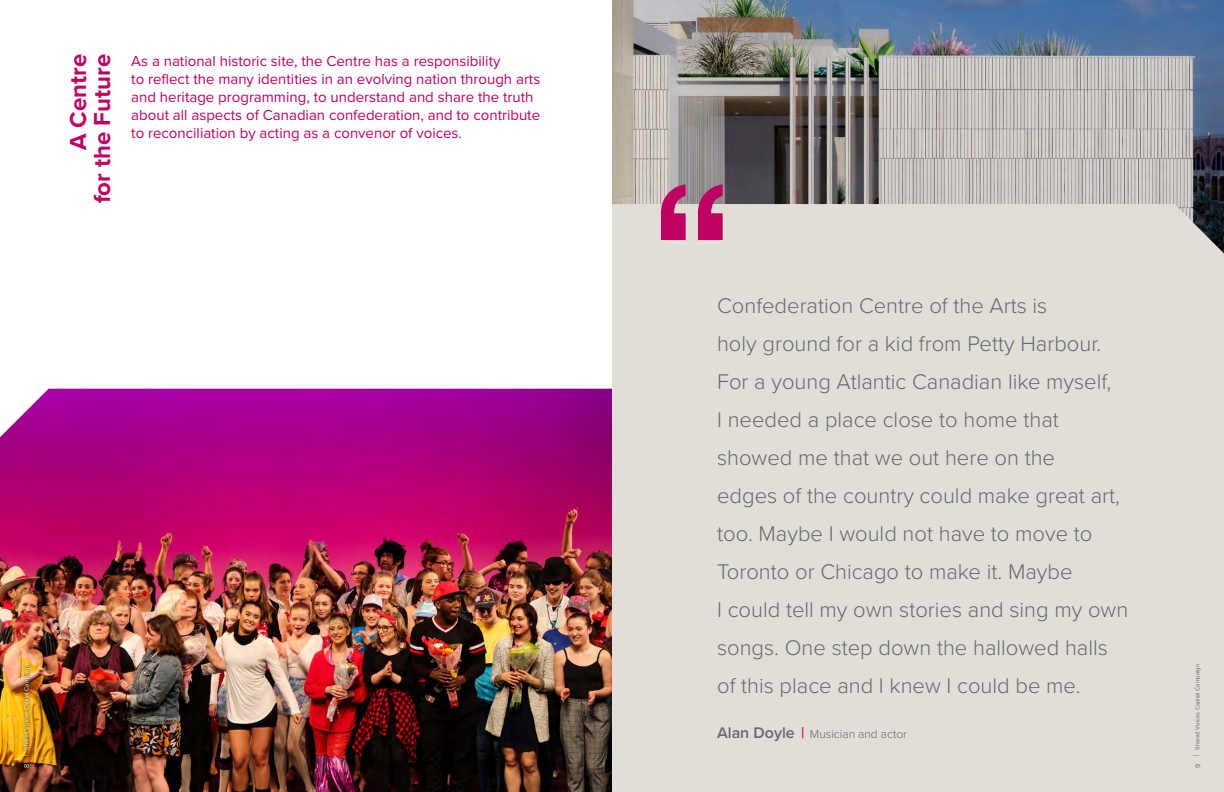
<style>
.page{position:relative;width:1224px;height:792px;background:#fff}
.page>*{position:absolute;margin:0;border:0;box-sizing:border-box;transform-origin:0 0}
.t1{font:700 24px/24px "Proxima Nova";color:#c00061;text-align:right}
.t2{font:300 22px/38px "Proxima Nova";color:#64696f}
.t3{font:15px/18px "Proxima Nova";color:#c00061}
.t4{font:300 12px "Proxima Nova";color:#64696f}
.t5{font:7px "Proxima Nova";color:#64696f}
.t6{font:7px "Proxima Nova";color:#fff}
.t7{font:6px "Proxima Nova";color:#64696f}
.t8{font:6px "Proxima Nova";color:#fff}
.s1{font-size:9px}
.s2{font-weight:600;font-size:16px}
.s3{font-weight:500;font-size:16px;color:#c00061}
</style>
<div class="page">
<img style="left:612px;top:0;width:612px;height:204px">
<div style="left:612px;top:204px;width:612px;height:588px;background:#e1ded7"></div>
<svg style="left:661px;top:184px;width:62px;height:56px;background:#bf4982"></svg>
<img style="left:0;top:389px;width:612px;height:403px">
<svg style="left:20px;top:661px;width:12px;height:109px"></svg>
<p class="t1" style="left:66px;top:203px;width:151px;rotate:-90deg">A Centre<br>for the Future</p>
<p class="t3" style="left:131px;top:51px;width:411px">As a national historic site, the Centre has a responsibility<br>to reflect the many identities in an evolving nation through arts and heritage programming, to understand and share the truth about all aspects of Canadian confederation, and to contribute to reconciliation by acting as a convenor of voices.</p>
<p class="t8" style="left:22px;top:756px;width:93px;rotate:-90deg"><span class="s1">|</span> Shared Voices Capital Campaign</p>
<p class="t6" style="left:22px;top:768px;width:6px;rotate:-90deg">8</p>
<p class="t2" style="left:717px;top:285px;width:413px">Confederation Centre of the Arts is<br>holy ground for a kid from Petty Harbour.<br>For a young Atlantic Canadian like myself,<br>I needed a place close to home that showed me that we out here on the<br>edges of the country could make great art, too. Maybe I would not have to move to Toronto or Chicago to make it. Maybe<br>I could tell my own stories and sing my own songs. One step down the hallowed halls of this place and I knew I could be me.</p>
<p class="t4" style="left:717px;top:725px;width:191px"><span class="s2">Alan Doyle</span> <span class="s3">|</span> Musician and actor</p>
<p class="t7" style="left:1193px;top:756px;width:93px;rotate:-90deg"><span class="s1">|</span> Shared Voices Capital Campaign</p>
<p class="t5" style="left:1193px;top:768px;width:6px;rotate:-90deg">9</p>
</div>
